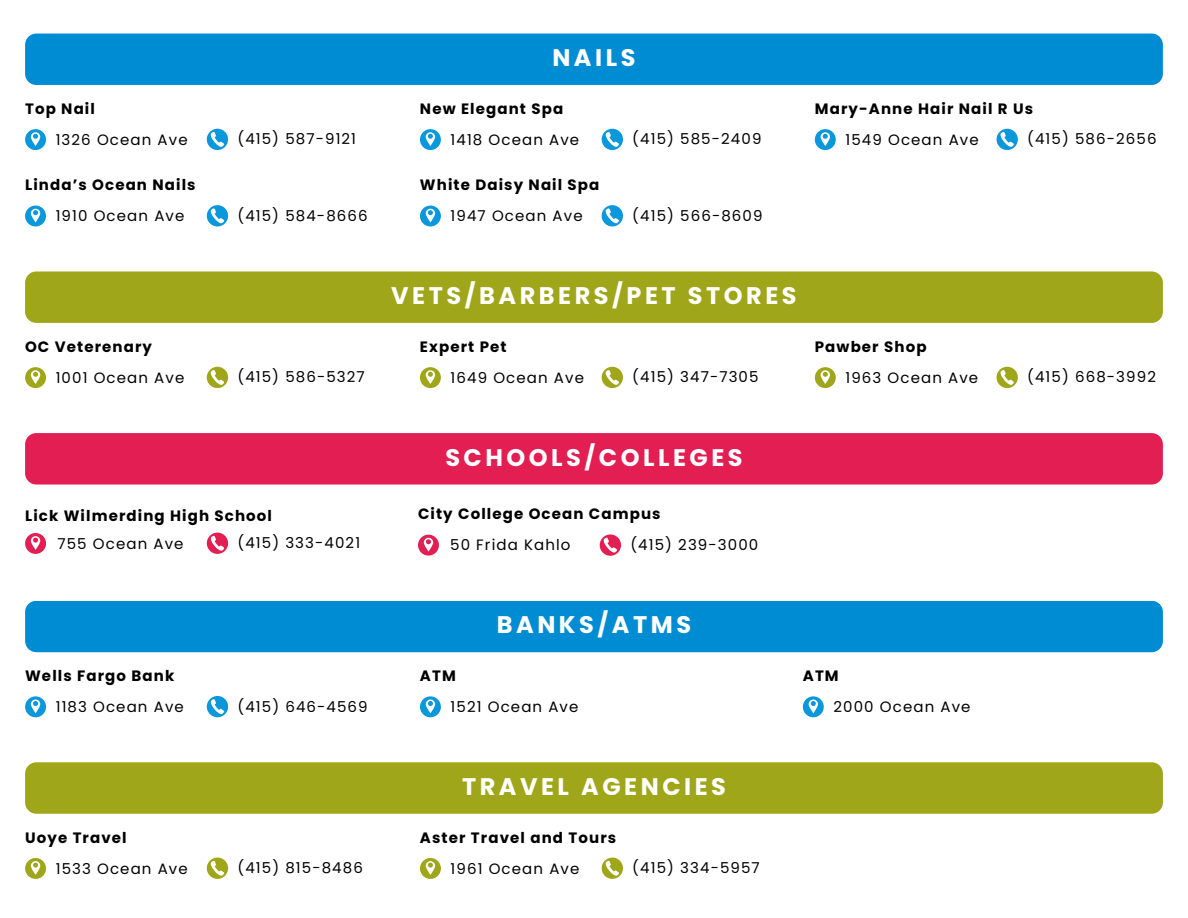
<style>
.page{position:relative;width:1188px;height:918px;background:#fff}
.page>*{position:absolute;margin:0;border:0;box-sizing:border-box;transform-origin:0 0}
.t1{font:700 24px "Poppins";letter-spacing:.145em;color:#fff}
.t2{font:15px "Poppins";letter-spacing:.075em;color:#000}
.t3{font:700 15px "Poppins";letter-spacing:.075em;color:#000}
</style>
<div class="page">
<div style="left:25px;top:34px;width:1138px;height:51px;background:#008cd3"></div>
<svg style="left:25px;top:129px;width:21px;height:21px"></svg>
<svg style="left:207px;top:129px;width:21px;height:21px"></svg>
<svg style="left:420px;top:129px;width:21px;height:21px"></svg>
<svg style="left:602px;top:129px;width:21px;height:21px"></svg>
<svg style="left:815px;top:129px;width:21px;height:21px"></svg>
<svg style="left:997px;top:129px;width:21px;height:21px"></svg>
<svg style="left:25px;top:206px;width:21px;height:20px"></svg>
<svg style="left:207px;top:205px;width:21px;height:21px"></svg>
<svg style="left:420px;top:206px;width:21px;height:20px"></svg>
<svg style="left:602px;top:205px;width:21px;height:21px"></svg>
<div style="left:25px;top:271px;width:1138px;height:52px;background:#9fa619"></div>
<svg style="left:25px;top:367px;width:21px;height:21px"></svg>
<svg style="left:207px;top:367px;width:21px;height:21px"></svg>
<svg style="left:420px;top:367px;width:21px;height:21px"></svg>
<svg style="left:602px;top:367px;width:21px;height:21px"></svg>
<svg style="left:815px;top:367px;width:21px;height:21px"></svg>
<svg style="left:997px;top:367px;width:21px;height:21px"></svg>
<svg style="left:25px;top:533px;width:21px;height:21px"></svg>
<svg style="left:207px;top:533px;width:21px;height:21px"></svg>
<div style="left:25px;top:433px;width:1138px;height:52px;background:#e21e53"></div>
<svg style="left:418px;top:535px;width:21px;height:21px"></svg>
<svg style="left:600px;top:534px;width:21px;height:22px"></svg>
<div style="left:25px;top:601px;width:1138px;height:51px;background:#008cd3"></div>
<svg style="left:25px;top:696px;width:21px;height:21px"></svg>
<svg style="left:207px;top:696px;width:21px;height:21px"></svg>
<svg style="left:420px;top:696px;width:21px;height:21px"></svg>
<svg style="left:803px;top:696px;width:21px;height:21px"></svg>
<div style="left:25px;top:762px;width:1138px;height:52px;background:#9fa619"></div>
<svg style="left:25px;top:858px;width:21px;height:21px"></svg>
<svg style="left:207px;top:858px;width:21px;height:21px"></svg>
<svg style="left:420px;top:858px;width:21px;height:21px"></svg>
<svg style="left:602px;top:858px;width:21px;height:21px"></svg>
<p class="t1" style="left:552px;top:41px;width:85px">NAILS</p>
<p class="t3" style="left:25px;top:98px;width:71px">Top Nail</p>
<h3 class="t3" style="left:420px;top:98px;width:145px">New Elegant Spa</h3>
<p class="t3" style="left:815px;top:98px;width:220px">Mary-Anne Hair Nail R Us</p>
<h3 class="t2" style="left:56px;top:129px;width:133px">1326 Ocean Ave</h3>
<p class="t2" style="left:237px;top:129px;width:120px">(415) 587-9121</p>
<p class="t2" style="left:451px;top:129px;width:130px">1418 Ocean Ave</p>
<p class="t2" style="left:632px;top:129px;width:131px">(415) 585-2409</p>
<p class="t2" style="left:845px;top:129px;width:135px">1549 Ocean Ave</p>
<p class="t2" style="left:1027px;top:129px;width:131px">(415) 586-2656</p>
<p class="t3" style="left:25px;top:174px;width:172px">Linda’s Ocean Nails</p>
<p class="t3" style="left:420px;top:174px;width:181px">White Daisy Nail Spa</p>
<p class="t2" style="left:56px;top:205px;width:130px">1910 Ocean Ave</p>
<h3 class="t2" style="left:237px;top:205px;width:132px">(415) 584-8666</h3>
<p class="t2" style="left:451px;top:205px;width:134px">1947 Ocean Ave</p>
<p class="t2" style="left:632px;top:205px;width:132px">(415) 566-8609</p>
<p class="t1" style="left:391px;top:279px;width:407px">VETS/BARBERS/PET STORES</p>
<p class="t3" style="left:25px;top:336px;width:129px">OC Veterenary</p>
<h3 class="t3" style="left:420px;top:336px;width:88px">Expert Pet</h3>
<p class="t3" style="left:815px;top:336px;width:113px">Pawber Shop</p>
<h3 class="t2" style="left:56px;top:367px;width:130px">1001 Ocean Ave</h3>
<p class="t2" style="left:237px;top:367px;width:129px">(415) 586-5327</p>
<p class="t2" style="left:451px;top:367px;width:135px">1649 Ocean Ave</p>
<p class="t2" style="left:632px;top:367px;width:128px">(415) 347-7305</p>
<p class="t2" style="left:845px;top:367px;width:134px">1963 Ocean Ave</p>
<p class="t2" style="left:1027px;top:367px;width:130px">(415) 668-3992</p>
<p class="t1" style="left:445px;top:440px;width:299px">SCHOOLS/COLLEGES</p>
<p class="t3" style="left:25px;top:505px;width:248px">Lick Wilmerding High School</p>
<h3 class="t3" style="left:418px;top:504px;width:244px">City College Ocean Campus</h3>
<p class="t2" style="left:57px;top:533px;width:128px">755 Ocean Ave</p>
<h3 class="t2" style="left:237px;top:533px;width:124px">(415) 333-4021</h3>
<p class="t2" style="left:450px;top:534px;width:122px">50 Frida Kahlo</p>
<p class="t2" style="left:630px;top:534px;width:129px">(415) 239-3000</p>
<p class="t1" style="left:497px;top:608px;width:196px">BANKS/ATMS</p>
<p class="t3" style="left:25px;top:665px;width:151px">Wells Fargo Bank</p>
<p class="t3" style="left:420px;top:665px;width:37px">ATM</p>
<p class="t3" style="left:803px;top:665px;width:37px">ATM</p>
<p class="t2" style="left:56px;top:696px;width:130px">1183 Ocean Ave</p>
<p class="t2" style="left:237px;top:696px;width:132px">(415) 646-4569</p>
<h3 class="t2" style="left:451px;top:696px;width:129px">1521 Ocean Ave</h3>
<p class="t2" style="left:834px;top:696px;width:139px">2000 Ocean Ave</p>
<h3 class="t3" style="left:25px;top:827px;width:103px">Uoye Travel</h3>
<p class="t2" style="left:56px;top:858px;width:134px">1533 Ocean Ave</p>
<p class="t2" style="left:237px;top:858px;width:127px">(415) 815-8486</p>
<p class="t1" style="left:462px;top:770px;width:266px">TRAVEL AGENCIES</p>
<p class="t3" style="left:420px;top:827px;width:198px">Aster Travel and Tours</p>
<p class="t2" style="left:451px;top:858px;width:130px">1961 Ocean Ave</p>
<p class="t2" style="left:632px;top:858px;width:129px">(415) 334-5957</p>
</div>
